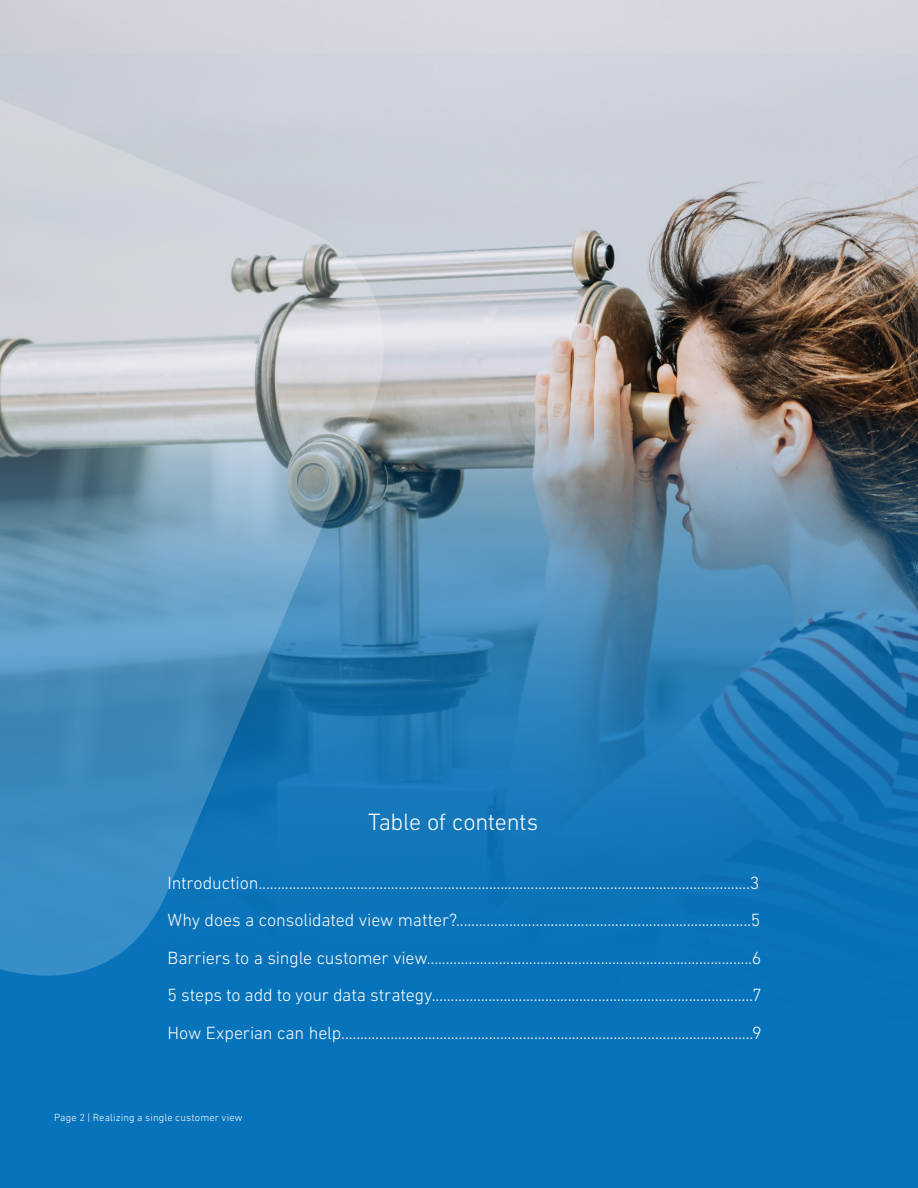
<style>
.page{position:relative;width:918px;height:1188px;background:#fff}
.page>*{position:absolute;margin:0;border:0;box-sizing:border-box;transform-origin:0 0}
.Headline_14_16{font:300 24px "DIN Next W1 G";letter-spacing:-.015em;color:#fff}
.Introduction_12_16{font:300 18px "DIN Next W1 G";letter-spacing:-.01em;color:#fff}
.Footer_Source_text_7{font:300 10.5px "DIN Next W1 G";letter-spacing:.015em;color:#fff}
</style>
<div class="page">
<img style="left:0;top:54px;width:918px;height:1134px">
<svg style="left:0;top:0;width:427px;height:1019px;background:#79a5c3"></svg>
<p class="Headline_14_16" style="left:368px;top:808px;width:172px">Table of contents</p>
<p class="Introduction_12_16" style="left:168px;top:872px;width:593px">Introduction..................................................................................................................................3</p>
<p class="Introduction_12_16" style="left:168px;top:910px;width:594px">Why does a consolidated view matter?..............................................................................5</p>
<p class="Introduction_12_16" style="left:168px;top:947px;width:595px">Barriers to a single customer view......................................................................................6</p>
<p class="Introduction_12_16" style="left:168px;top:985px;width:596px">5 steps to add to your data strategy.....................................................................................7</p>
<p class="Introduction_12_16" style="left:168px;top:1022px;width:596px">How Experian can help.............................................................................................................9</p>
<p class="Footer_Source_text_7" style="left:54px;top:1111px;width:190px">Page 2 | Realizing a single customer view</p>
</div>
